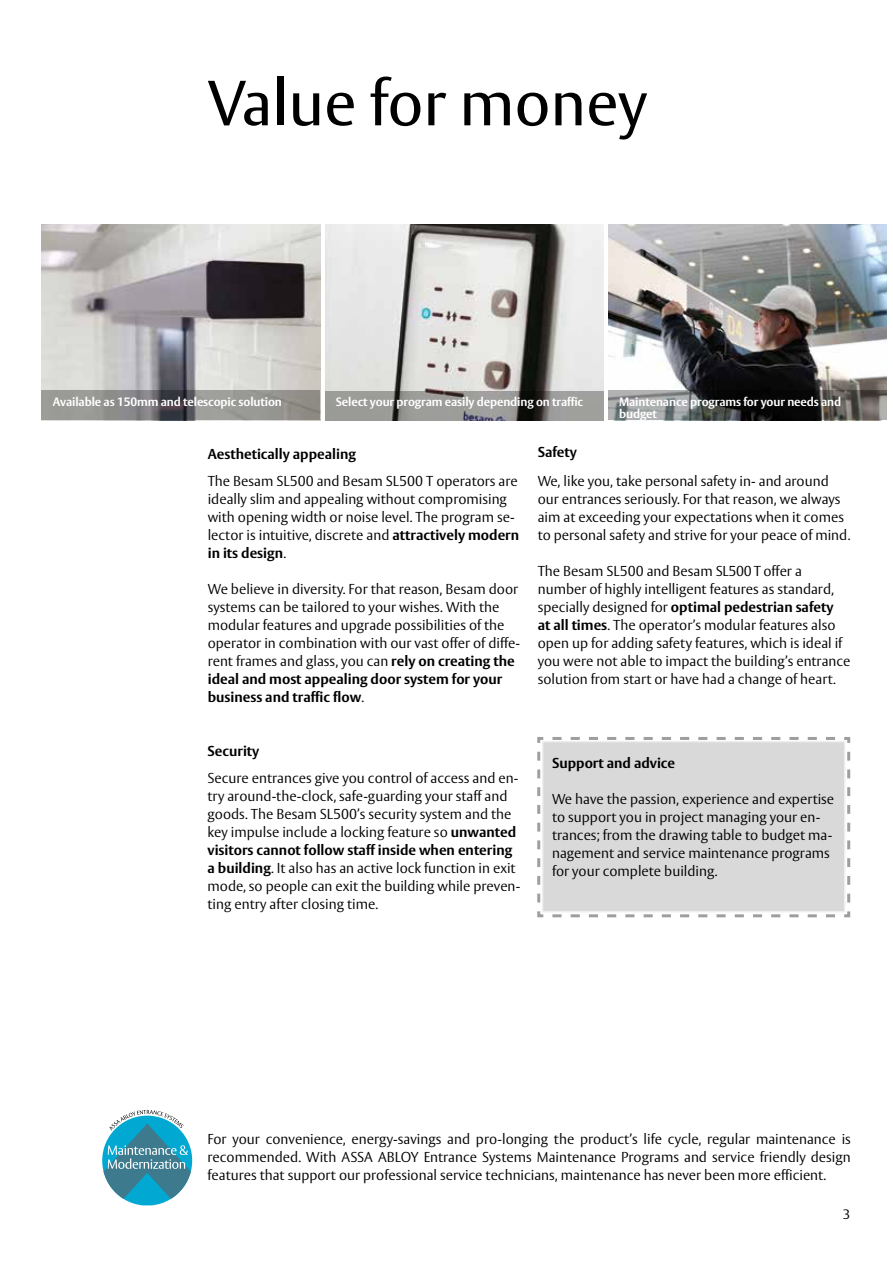
<style>
.page{position:relative;width:893px;height:1263px;background:#fff}
.page>*{position:absolute;margin:0;border:0;box-sizing:border-box;transform-origin:0 0}
.t1{font:63px "ASSA Vesta";color:#000}
.t2{font:300 14.25px/18px "ASSA Vesta";color:#000}
.t3{font:700 14.25px "ASSA Vesta";color:#000}
.t4{font:300 13.5px "ASSA Vesta";color:#000}
.t5{font:700 12px/12px "ASSA Vesta";letter-spacing:-.01em;color:#fff}
.s1{font-weight:700}
</style>
<div class="page">
<img style="left:608px;top:225px;width:279px;height:165px">
<img style="left:42px;top:225px;width:278px;height:165px">
<img style="left:325px;top:225px;width:279px;height:166px">
<svg style="left:608px;top:390px;width:279px;height:30px;background:#515251"></svg>
<svg style="left:325px;top:391px;width:279px;height:30px;background:#898987"></svg>
<svg style="left:42px;top:390px;width:278px;height:30px;background:#888887"></svg>
<svg style="left:537px;top:737px;width:314px;height:181px"></svg>
<div style="left:542px;top:741px;width:303px;height:171px;background:#d9d9d9"></div>
<svg style="left:102px;top:1110px;width:90px;height:95px"></svg>
<h1 class="t1" style="left:208px;top:65px;width:441px">Value for money</h1>
<p class="t5" style="left:53px;top:396px;width:231px">Available as 150mm and telescopic solution</p>
<p class="t5" style="left:336px;top:396px;width:249px">Select your program easily depending on traffic</p>
<p class="t5" style="left:619px;top:396px;width:224px">Maintenance programs for your needs and budget</p>
<p class="t3" style="left:208px;top:446px;width:150px">Aesthetically appealing</p>
<p class="t2" style="left:208px;top:473px;width:313px">The Besam SL500 and Besam SL500 T operators are ideally slim and appealing without compromising with opening width or noise level. The program se&shy;lector is intuitive, discrete and <span class="s1">attractively modern in its design</span>.</p>
<p class="t2" style="left:208px;top:581px;width:314px">We believe in diversity. For that reason, Besam door systems can be tailored to your wishes. With the modular features and upgrade possibilities of the operator in combination with our vast offer of diffe&shy;rent frames and glass, you can <span class="s1">rely on creating the ideal and most appealing door system for your business and traffic flow</span>.</p>
<p class="t3" style="left:207px;top:742px;width:53px">Security</p>
<p class="t2" style="left:207px;top:769px;width:314px">Secure entrances give you control of access and en&shy;try around-the-clock, safe-guarding your staff and goods. The Besam SL500’s security system and the key impulse include a locking feature so <span class="s1">unwanted visitors cannot follow staff inside when entering a building</span>. It also has an active lock function in exit mode, so people can exit the building while preven&shy;ting entry after closing time.</p>
<p class="t3" style="left:538px;top:443px;width:41px">Safety</p>
<p class="t2" style="left:538px;top:472px;width:314px">We, like you, take personal safety in- and around our entrances seriously. For that reason, we always aim at exceeding your expectations when it comes to personal safety and strive for your peace of mind.</p>
<p class="t2" style="left:538px;top:562px;width:314px">The Besam SL500 and Besam SL500 T offer a number of highly intelligent features as standard, specially designed for <span class="s1">optimal pedestrian safety<br>at all times</span>. The operator’s modular features also open up for adding safety features, which is ideal if you were not able to impact the building’s entrance solution from start or have had a change of heart.</p>
<p class="t3" style="left:552px;top:754px;width:125px">Support and advice</p>
<p class="t2" style="left:552px;top:790px;width:284px">We have the passion, experience and expertise to support you in project managing your en&shy;trances; from the drawing table to budget ma&shy;nagement and service maintenance programs for your complete building.</p>
<p class="t2" style="left:207px;top:1131px;width:645px;text-align:justify">For your convenience, energy-savings and pro-longing the product’s life cycle, regular maintenance is recommended. With ASSA ABLOY Entrance Systems Maintenance Programs and service friendly design features that support our professional service technicians, maintenance has never been more efficient.</p>
<p class="t4" style="left:843px;top:1206px;width:9px">3</p>
</div>
